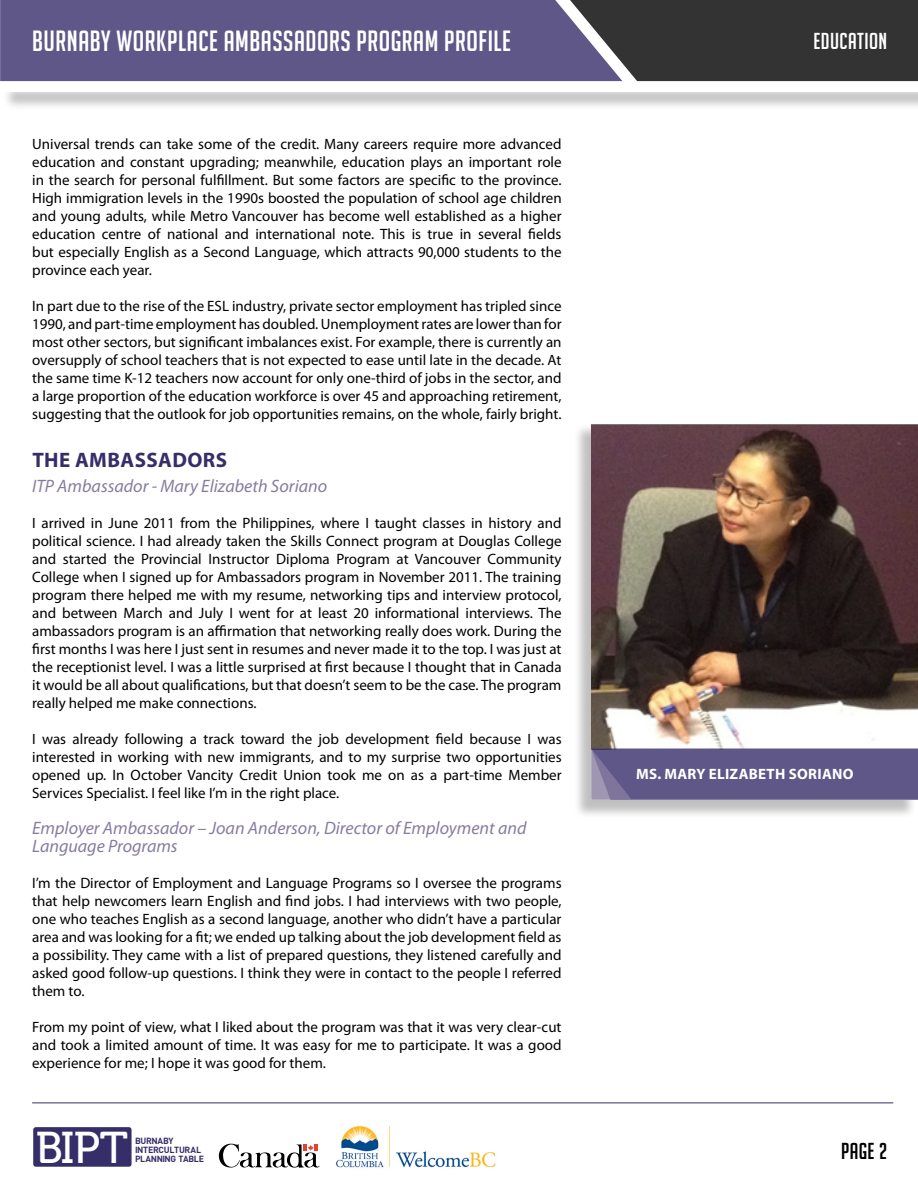
<style>
.page{position:relative;width:918px;height:1188px;background:#fff}
.page>*{position:absolute;margin:0;border:0;box-sizing:border-box;transform-origin:0 0}
.t1{font:44.4px "Museo 500";color:#fff}
.t2{font:28.5px "Big Noodle Titling";letter-spacing:.02em;color:#fff}
.t3{font:22.5px "Big Noodle Titling";letter-spacing:.02em;color:#fff}
.t4{font:22.5px "Big Noodle Titling";color:#000}
.t5{font:700 21px "Myriad Pro";letter-spacing:.02em;color:#372e69}
.t6{font:italic 18px/18px "Myriad Pro";color:#877ca0}
.t7{font:15px/18px "Myriad Pro";color:#000;text-align:justify}
.t8{font:700 15px "Myriad Pro";letter-spacing:.02em;color:#fff}
.t9{font:700 8.85px/8.9px "DIN";letter-spacing:-.04em;color:#362e69}
</style>
<div class="page">
<div style="left:573px;top:423px;width:344px;height:396px;background:#000;opacity:.25"></div>
<img style="left:591px;top:423px;width:327px;height:326px">
<svg style="left:591px;top:749px;width:327px;height:51px;background:#625a89"></svg>
<div style="left:3px;top:83px;width:915px;height:28px;background:#000;opacity:.25"></div>
<div style="left:0;top:81px;width:918px;height:11px;background:#fff"></div>
<div style="left:0;top:0;width:570px;height:81px;background:#5f5787"></div>
<svg style="left:570px;top:0;width:348px;height:81px;background:#3d3c3f"></svg>
<hr style="left:32px;top:1102px;width:861px;height:1px;background:#372e69">
<div style="left:33px;top:1127px;width:99px;height:40px;background:#362e69;border-radius:3px"></div>
<svg style="left:219px;top:1143px;width:101px;height:25px"></svg>
<img style="left:335px;top:1126px;width:161px;height:42px">
<h2 class="t2" style="left:32px;top:25px;width:480px">BURNABY WORKPLACE AMBASSADORS PROGRAM PROFILE</h2>
<h3 class="t3" style="left:814px;top:29px;width:75px">EDUCATION</h3>
<p class="t7" style="left:32px;top:135px;width:531px">Universal trends can take some of the credit. Many careers require more advanced education and constant upgrading; meanwhile, education plays an important role in the search for personal fulfillment. But some factors are specific to the province.<br>High immigration levels in the 1990s boosted the population of school age children and young adults, while Metro Vancouver has become well established as a higher education centre of national and international note. This is true in several fields but especially English as a Second Language, which attracts 90,000 students to the province each year.</p>
<p class="t7" style="left:32px;top:297px;width:531px">In part due to the rise of the ESL industry, private sector employment has tripled since 1990, and part-time employment has doubled. Unemployment rates are lower than for most other sectors, but significant imbalances exist. For example, there is currently an oversupply of school teachers that is not expected to ease until late in the decade. At the same time K-12 teachers now account for only one-third of jobs in the sector, and a large proportion of the education workforce is over 45 and approaching retirement, suggesting that the outlook for job opportunities remains, on the whole, fairly bright.</p>
<h3 class="t5" style="left:32px;top:446px;width:196px">THE AMBASSADORS</h3>
<p class="t6" style="left:32px;top:477px;width:297px">ITP Ambassador - Mary Elizabeth Soriano</p>
<p class="t7" style="left:32px;top:514px;width:531px">I arrived in June 2011 from the Philippines, where I taught classes in history and political science. I had already taken the Skills Connect program at Douglas College and started the Provincial Instructor Diploma Program at Vancouver Community College when I signed up for Ambassadors program in November 2011. The training program there helped me with my resume, networking tips and interview protocol, and between March and July I went for at least 20 informational interviews. The ambassadors program is an affirmation that networking really does work. During the first months I was here I just sent in resumes and never made it to the top. I was just at the receptionist level. I was a little surprised at first because I thought that in Canada it would be all about qualifications, but that doesn’t seem to be the case. The program really helped me make connections.</p>
<p class="t7" style="left:32px;top:730px;width:531px">I was already following a track toward the job development field because I was interested in working with new immigrants, and to my surprise two opportunities opened up. In October Vancity Credit Union took me on as a part-time Member Services Specialist. I feel like I’m in the right place.</p>
<p class="t6" style="left:32px;top:819px;width:496px">Employer Ambassador – Joan Anderson, Director of Employment and<br>Language Programs</p>
<p class="t7" style="left:32px;top:874px;width:531px">I’m the Director of Employment and Language Programs so I oversee the programs that help newcomers learn English and find jobs. I had interviews with two people, one who teaches English as a second language, another who didn’t have a particular area and was looking for a fit; we ended up talking about the job development field as a possibility. They came with a list of prepared questions, they listened carefully and asked good follow-up questions. I think they were in contact to the people I referred them to.</p>
<p class="t7" style="left:32px;top:1018px;width:531px">From my point of view, what I liked about the program was that it was very clear-cut and took a limited amount of time. It was easy for me to participate. It was a good experience for me; I hope it was good for them.</p>
<h1 class="t1" style="left:36px;top:1123px;width:94px">BIPT</h1>
<p class="t9" style="left:135px;top:1136px;width:71px">BURNABY<br>INTERCULTURAL<br>PLANNING TABLE</p>
<p class="t8" style="left:636px;top:764px;width:219px">MS. MARY ELIZABETH SORIANO</p>
<h3 class="t4" style="left:841px;top:1139px;width:48px">PAGE 2</h3>
</div>
